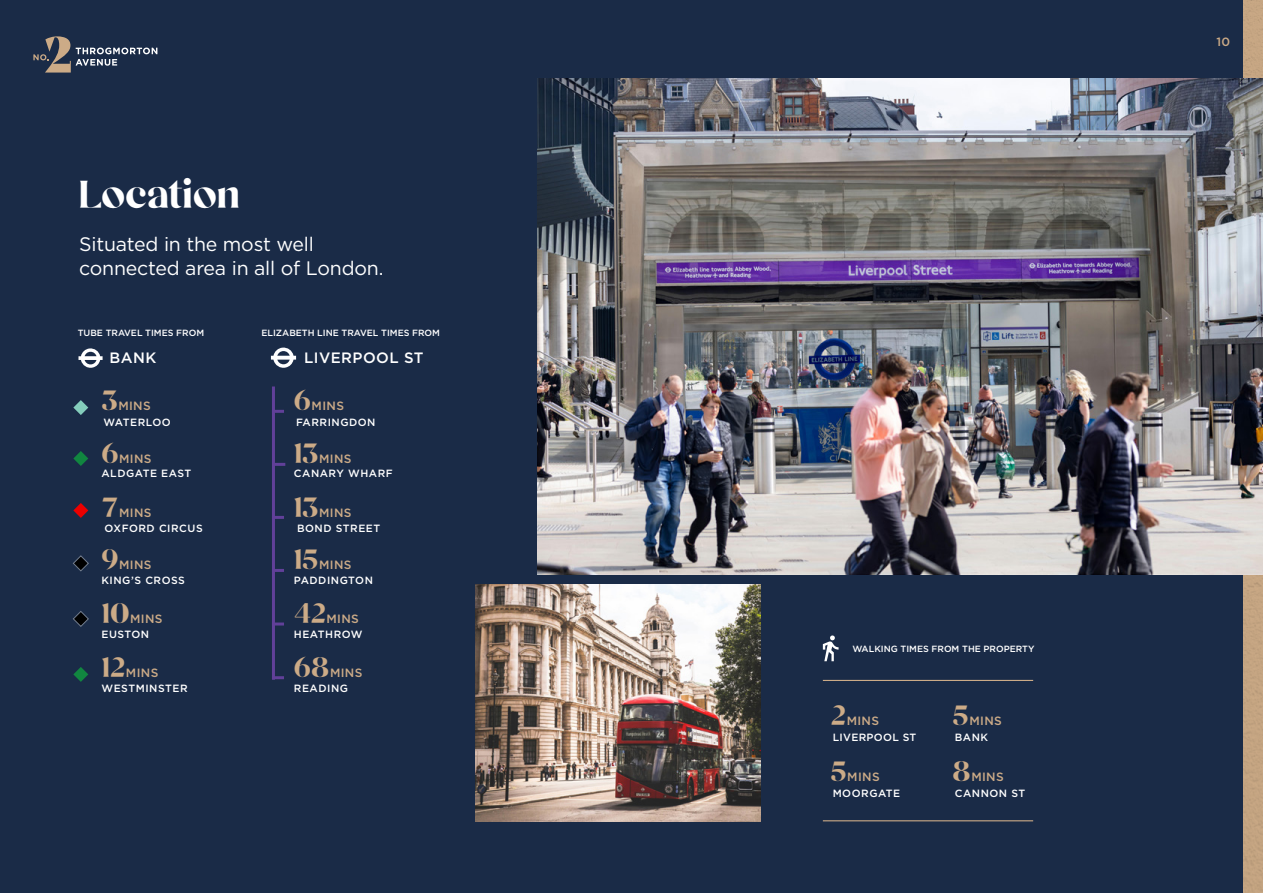
<style>
.page{position:relative;width:1263px;height:893px;background:#1a2b47}
.page>*{position:absolute;margin:0;border:0;box-sizing:border-box;transform-origin:0 0}
.t1{font:300 42px "Mikela";letter-spacing:.02em;color:#fff}
.t2{font:300 30px "Mikela";color:#ccab87}
.t3{font:19.5px/24px "Gotham";letter-spacing:-.01em;color:#fff}
.t4{font:500 15px "Gotham";letter-spacing:.03em;color:#fff}
.t5{font:500 12px "Gotham";letter-spacing:.03em;color:#ccab87}
.t6{font:500 10.5px "Gotham";letter-spacing:.05em;color:#fff}
.t7{font:500 10.5px "Gotham";letter-spacing:.03em;color:#fff}
.t8{font:500 9px "Gotham";color:#fff}
</style>
<div class="page">
<svg style="left:33px;top:36px;width:124px;height:37px"></svg>
<svg style="left:78px;top:348px;width:25px;height:20px"></svg>
<svg style="left:73px;top:400px;width:15px;height:15px"></svg>
<svg style="left:73px;top:451px;width:15px;height:15px"></svg>
<svg style="left:73px;top:503px;width:15px;height:15px"></svg>
<svg style="left:73px;top:555px;width:16px;height:16px"></svg>
<svg style="left:73px;top:611px;width:16px;height:16px"></svg>
<svg style="left:73px;top:667px;width:15px;height:15px"></svg>
<svg style="left:271px;top:347px;width:25px;height:21px"></svg>
<hr style="left:272px;top:386px;width:3px;height:294px;background:#614099">
<svg style="left:275px;top:410px;width:9px;height:3px"></svg>
<svg style="left:275px;top:463px;width:10px;height:3px"></svg>
<svg style="left:275px;top:516px;width:9px;height:3px"></svg>
<svg style="left:275px;top:569px;width:9px;height:3px"></svg>
<svg style="left:275px;top:622px;width:9px;height:3px"></svg>
<svg style="left:275px;top:676px;width:9px;height:3px"></svg>
<svg style="left:823px;top:635px;width:15px;height:26px"></svg>
<hr style="left:823px;top:680px;width:210px;height:1px;background:#ccab87">
<hr style="left:823px;top:820px;width:210px;height:1px;background:#ccab87">
<img style="left:475px;top:585px;width:285px;height:236px">
<div style="left:1244px;top:0;width:19px;height:893px;background:#c4a481"></div>
<img style="left:538px;top:79px;width:725px;height:495px">
<h1 class="t1" style="left:79px;top:170px;width:162px">Location</h1>
<h3 class="t3" style="left:79px;top:231px;width:306px">Situated in the most well connected area in all of London.</h3>
<p class="t8" style="left:78px;top:327px;width:128px">TUBE TRAVEL TIMES FROM</p>
<p class="t8" style="left:261px;top:327px;width:180px">ELIZABETH LINE TRAVEL TIMES FROM</p>
<h3 class="t4" style="left:110px;top:348px;width:48px">BANK</h3>
<h3 class="t4" style="left:304px;top:348px;width:121px">LIVERPOOL ST</h3>
<h2 class="t2" style="left:101px;top:383px;width:18px">3</h2>
<p class="t5" style="left:118px;top:398px;width:34px">MINS</p>
<p class="t6" style="left:104px;top:416px;width:69px">WATERLOO</p>
<h2 class="t2" style="left:294px;top:383px;width:19px">6</h2>
<p class="t5" style="left:312px;top:398px;width:34px">MINS</p>
<p class="t6" style="left:296px;top:416px;width:81px">FARRINGDON</p>
<h2 class="t2" style="left:101px;top:436px;width:19px">6</h2>
<p class="t5" style="left:119px;top:451px;width:34px">MINS</p>
<p class="t6" style="left:101px;top:467px;width:91px">ALDGATE EAST</p>
<h2 class="t2" style="left:294px;top:436px;width:26px">13</h2>
<p class="t5" style="left:319px;top:451px;width:34px">MINS</p>
<p class="t6" style="left:294px;top:467px;width:100px">CANARY WHARF</p>
<h2 class="t2" style="left:101px;top:490px;width:19px">7</h2>
<p class="t5" style="left:119px;top:505px;width:34px">MINS</p>
<p class="t6" style="left:105px;top:522px;width:100px">OXFORD CIRCUS</p>
<h2 class="t2" style="left:294px;top:490px;width:26px">13</h2>
<p class="t5" style="left:319px;top:505px;width:34px">MINS</p>
<p class="t6" style="left:297px;top:522px;width:85px">BOND STREET</p>
<h2 class="t2" style="left:101px;top:541px;width:19px">9</h2>
<p class="t5" style="left:119px;top:557px;width:34px">MINS</p>
<p class="t6" style="left:101px;top:573px;width:85px">KING’S CROSS</p>
<h2 class="t2" style="left:294px;top:541px;width:26px">15</h2>
<p class="t5" style="left:319px;top:557px;width:34px">MINS</p>
<p class="t6" style="left:294px;top:573px;width:81px">PADDINGTON</p>
<h2 class="t2" style="left:101px;top:595px;width:30px">10</h2>
<p class="t5" style="left:130px;top:611px;width:34px">MINS</p>
<p class="t6" style="left:101px;top:627px;width:49px">EUSTON</p>
<h2 class="t2" style="left:294px;top:595px;width:34px">42</h2>
<p class="t5" style="left:326px;top:611px;width:34px">MINS</p>
<p class="t6" style="left:294px;top:627px;width:70px">HEATHROW</p>
<h2 class="t2" style="left:101px;top:649px;width:25px">12</h2>
<p class="t5" style="left:126px;top:665px;width:34px">MINS</p>
<p class="t6" style="left:101px;top:681px;width:88px">WESTMINSTER</p>
<h2 class="t2" style="left:294px;top:649px;width:37px">68</h2>
<p class="t5" style="left:330px;top:665px;width:34px">MINS</p>
<p class="t6" style="left:294px;top:681px;width:56px">READING</p>
<p class="t5" style="left:1216px;top:34px;width:15px">10</p>
<p class="t8" style="left:852px;top:643px;width:184px">WALKING TIMES FROM THE PROPERTY</p>
<h2 class="t2" style="left:830px;top:697px;width:17px">2</h2>
<p class="t5" style="left:847px;top:712px;width:34px">MINS</p>
<p class="t7" style="left:833px;top:730px;width:85px">LIVERPOOL ST</p>
<h2 class="t2" style="left:830px;top:754px;width:18px">5</h2>
<p class="t5" style="left:847px;top:769px;width:34px">MINS</p>
<p class="t6" style="left:833px;top:787px;width:69px">MOORGATE</p>
<h2 class="t2" style="left:953px;top:697px;width:18px">5</h2>
<p class="t5" style="left:969px;top:712px;width:34px">MINS</p>
<p class="t6" style="left:955px;top:730px;width:35px">BANK</p>
<h2 class="t2" style="left:953px;top:754px;width:20px">8</h2>
<p class="t5" style="left:971px;top:769px;width:34px">MINS</p>
<p class="t6" style="left:955px;top:787px;width:72px">CANNON ST</p>
</div>
